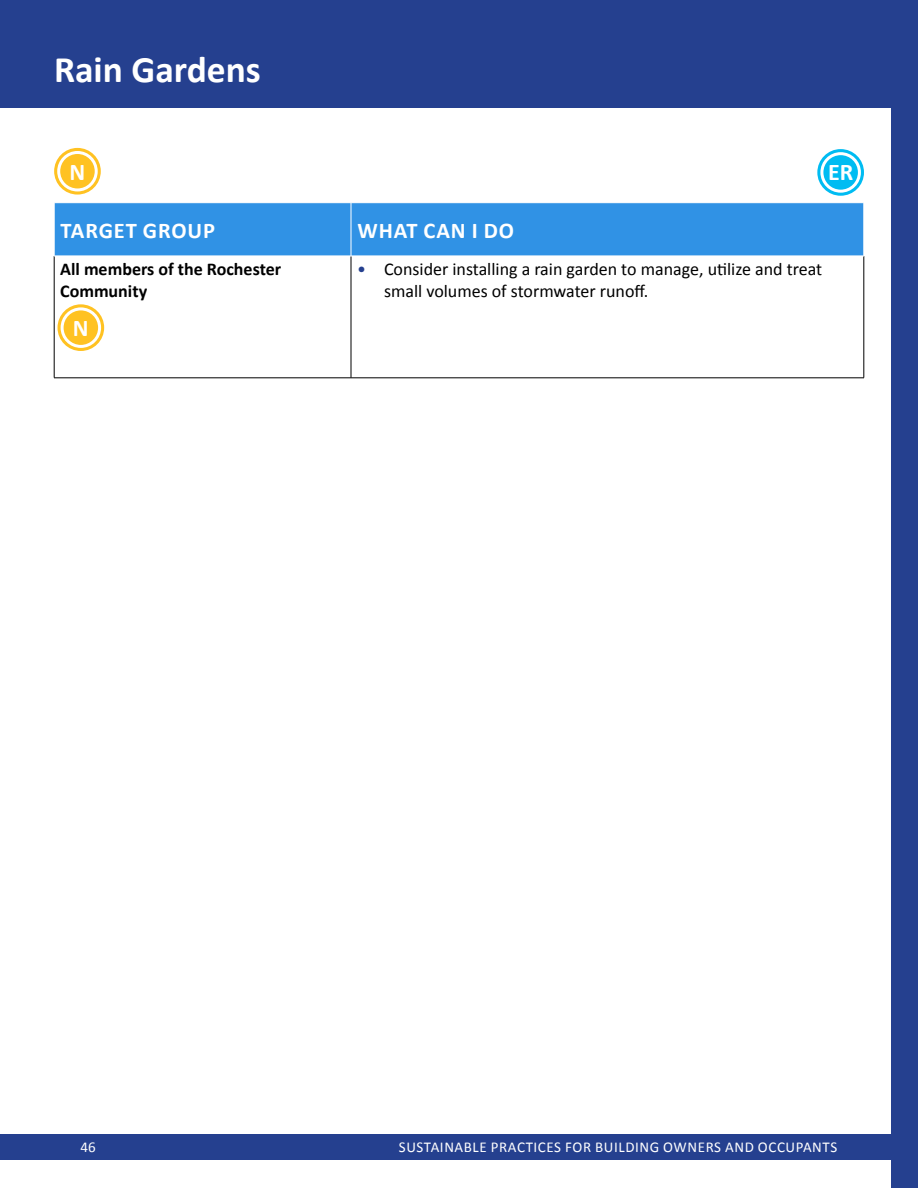
<style>
.page{position:relative;width:918px;height:1188px;background:#fff}
.page>*{position:absolute;margin:0;border:0;box-sizing:border-box;transform-origin:0 0}
.t1{font:700 37.5px "Calibri";color:#fff}
.Background_Concept{font:700 24px "Calibri";color:#fff}
.t2{font:700 22.5px "Calibri";letter-spacing:.04em;color:#fff}
.t3{font:18px/21.6px "Calibri";color:#000}
.Target_Group{font:700 18px/21.6px "Calibri";color:#000}
.t4{font:15px "Calibri";letter-spacing:.04em;color:#fff}
.s1{color:#25408f}
</style>
<div class="page">
<div style="left:0;top:1135px;width:918px;height:25px;background:#25408f"></div>
<div style="left:0;top:0;width:918px;height:108px;background:#25408f"></div>
<svg style="left:56px;top:149px;width:43px;height:44px"></svg>
<div style="left:54px;top:148px;width:47px;height:47px;border:3px solid #ffc222;border-radius:50%"></div>
<div style="left:57px;top:151px;width:41px;height:40px;border:3px solid #fff;border-radius:50%"></div>
<div style="left:55px;top:203px;width:809px;height:53px;background:#3092e5"></div>
<hr style="left:54px;top:256px;width:1px;height:122px;background:#000">
<hr style="left:351px;top:256px;width:1px;height:122px;background:#000">
<hr style="left:864px;top:256px;width:1px;height:122px;background:#000">
<hr style="left:54px;top:378px;width:297px;height:1px;background:#000">
<hr style="left:351px;top:378px;width:513px;height:1px;background:#000">
<hr style="left:54px;top:256px;width:297px;height:1px;background:#fff">
<hr style="left:351px;top:203px;width:1px;height:53px;background:#fff">
<hr style="left:351px;top:256px;width:513px;height:1px;background:#fff">
<svg style="left:819px;top:151px;width:43px;height:43px"></svg>
<div style="left:817px;top:149px;width:47px;height:47px;border:3px solid #00bcf2;border-radius:50%"></div>
<div style="left:820px;top:152px;width:41px;height:41px;border:3px solid #fff;border-radius:50%"></div>
<svg style="left:59px;top:306px;width:44px;height:44px"></svg>
<div style="left:58px;top:304px;width:46px;height:47px;border:3px solid #ffc222;border-radius:50%"></div>
<div style="left:61px;top:307px;width:40px;height:41px;border:3px solid #fff;border-radius:50%"></div>
<div style="left:891px;top:108px;width:27px;height:1080px;background:#25408f"></div>
<p class="t1" style="left:54px;top:46px;width:208px">Rain Gardens</p>
<p class="Background_Concept" style="left:69px;top:157px;width:17px">N</p>
<p class="Background_Concept" style="left:828px;top:156px;width:27px">ER</p>
<p class="t2" style="left:61px;top:216px;width:156px">TARGET GROUP</p>
<p class="t2" style="left:357px;top:216px;width:158px">WHAT CAN I DO</p>
<p class="Target_Group" style="left:60px;top:259px;width:222px">All members of the Rochester<br>Community</p>
<p class="t3" style="left:384px;top:259px;width:440px;text-indent:-27px"><span class="s1">•</span> Consider installing a rain garden to manage, utilize and treat small volumes of stormwater runoff.</p>
<p class="Background_Concept" style="left:73px;top:313px;width:17px">N</p>
<p class="t4" style="left:80px;top:1138px;width:17px">46</p>
<p class="t4" style="left:399px;top:1138px;width:440px">SUSTAINABLE PRACTICES FOR BUILDING OWNERS AND OCCUPANTS</p>
</div>
